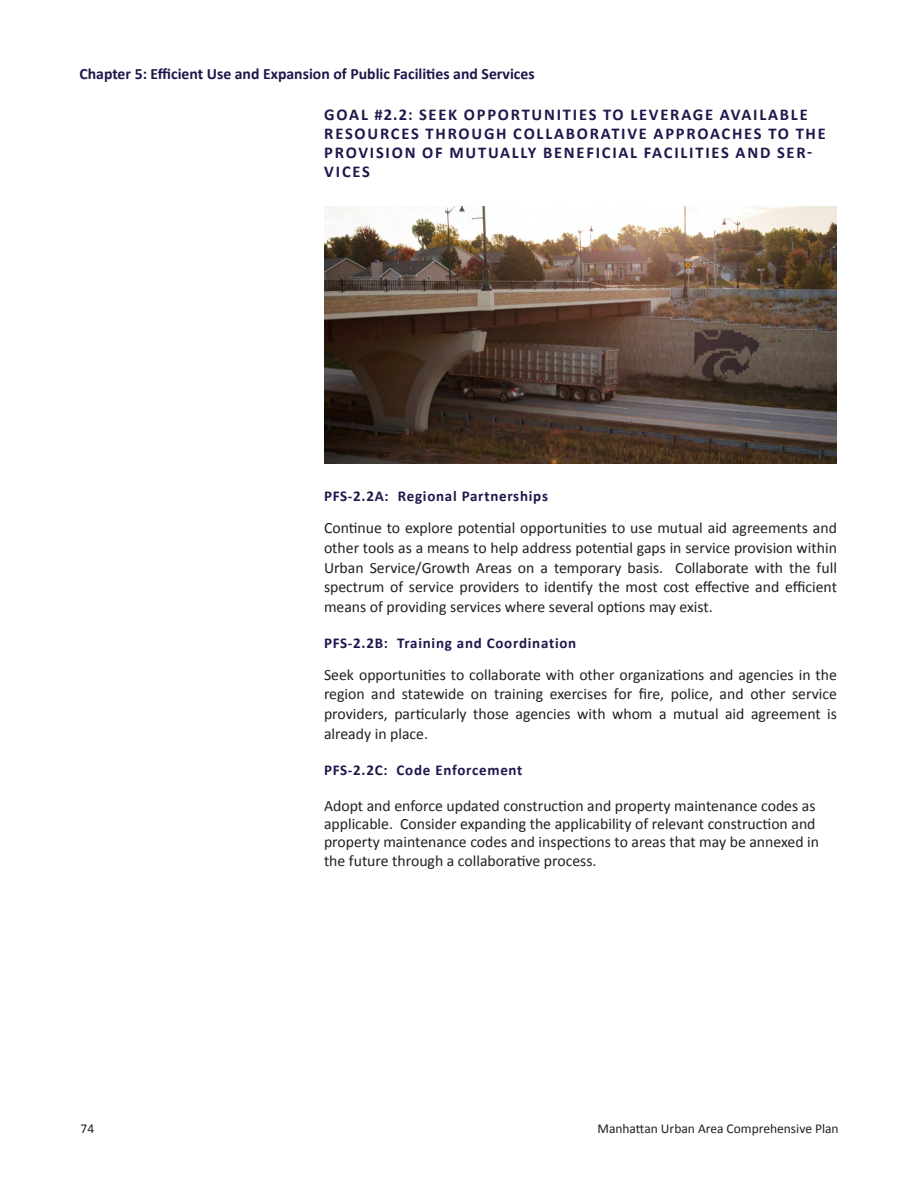
<style>
.page{position:relative;width:918px;height:1188px;background:#fff}
.page>*{position:absolute;margin:0;border:0;box-sizing:border-box;transform-origin:0 0}
.Goals{font:700 16.5px/19px "Calibri";letter-spacing:.105em;color:#1d184c}
.Body_Text{font:15.75px/19.6px "Calibri";color:#231f20;text-align:justify}
.t1{font:700 15.75px "Calibri";color:#1d184c}
.Policy_Heading{font:700 15px "Calibri";letter-spacing:.05em;color:#1d184c}
.t2{font:13.5px "Calibri";color:#231f20}
</style>
<div class="page">
<img style="left:324px;top:207px;width:513px;height:256px">
<p class="t1" style="left:79px;top:63px;width:457px">Chapter 5: Efficient Use and Expansion of Public Facilities and Services</p>
<p class="Goals" style="left:324px;top:105px;width:503px">GOAL #2.2: SEEK OPPORTUNITIES TO LEVERAGE AVAILABLE RESOURCES THROUGH COLLABORATIVE APPROACHES TO THE PROVISION OF MUTUALLY BENEFICIAL FACILITIES AND SER-VICES</p>
<p class="Policy_Heading" style="left:324px;top:487px;width:226px">PFS-2.2A: Regional Partnerships</p>
<p class="Body_Text" style="left:324px;top:518px;width:515px">Continue to explore potential opportunities to use mutual aid agreements and other tools as a means to help address potential gaps in service provision within Urban Service/Growth Areas on a temporary basis. Collaborate with the full spectrum of service providers to identify the most cost effective and efficient means of providing services where several options may exist.</p>
<p class="Policy_Heading" style="left:324px;top:633px;width:254px">PFS-2.2B: Training and Coordination</p>
<p class="Body_Text" style="left:324px;top:665px;width:514px">Seek opportunities to collaborate with other organizations and agencies in the region and statewide on training exercises for fire, police, and other service providers, particularly those agencies with whom a mutual aid agreement is already in place.</p>
<p class="Policy_Heading" style="left:324px;top:760px;width:200px">PFS-2.2C: Code Enforcement</p>
<p class="Body_Text" style="left:324px;top:796px;width:497px;line-height:18.5px;text-align:left">Adopt and enforce updated construction and property maintenance codes as applicable. Consider expanding the applicability of relevant construction and property maintenance codes and inspections to areas that may be annexed in the future through a collaborative process.</p>
<p class="t2" style="left:81px;top:1120px;width:15px">74</p>
<p class="t2" style="left:597px;top:1120px;width:243px">Manhattan Urban Area Comprehensive Plan</p>
</div>
